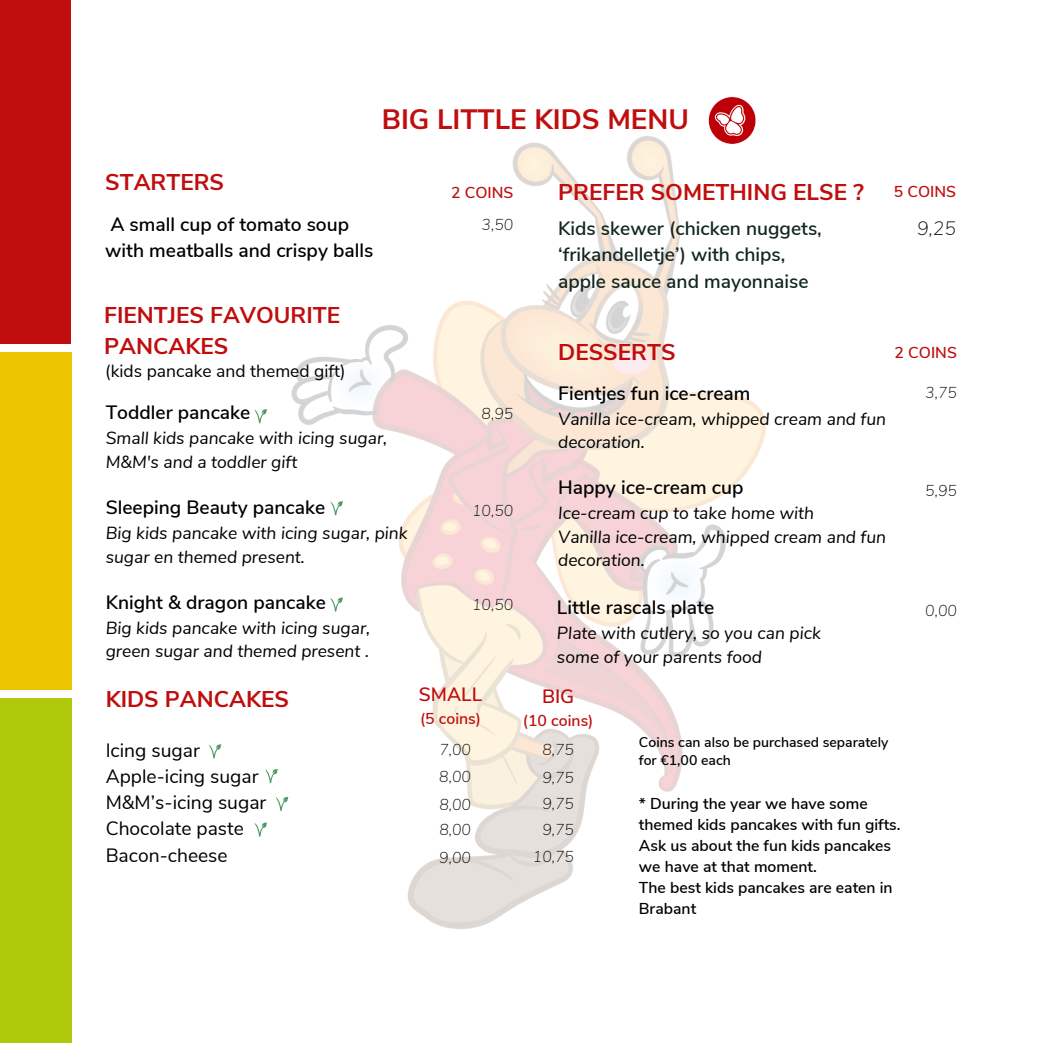
<style>
.page{position:relative;width:1043px;height:1043px;background:#fff}
.page>*{position:absolute;margin:0;border:0;box-sizing:border-box;transform-origin:0 0}
.t1{font:700 28px "Nunito Sans";color:#c00d0d}
.t2{font:700 22.75px "Nunito Sans";color:#c00d0d}
.t3{font:600 19.25px "Nunito Sans";color:#000}
.t4{font:600 19.25px "Nunito Sans";color:#122620}
.t5{font:19.25px "Nunito Sans";color:#000}
.t6{font:600 19.25px "Nunito Sans";color:#c00d0d}
.t7{font:italic 200 19.25px "Nunito Sans";color:#000}
.t8{font:italic 17.5px/23.6px "Nunito Sans";color:#000}
.t9{font:17.5px "Nunito Sans";color:#000}
.t10{font:600 15.75px/21px "Nunito Sans";color:#000}
.t11{font:italic 200 15.75px "Nunito Sans";color:#000}
.t12{font:600 15.75px "Nunito Sans";color:#c00d0d}
.t13{font:600 14px "Nunito Sans";color:#000}
</style>
<div class="page">
<div style="left:0;top:0;width:71px;height:344px;background:#c00d0d"></div>
<div style="left:0;top:352px;width:72px;height:338px;background:#ecc500"></div>
<div style="left:0;top:698px;width:72px;height:344px;background:#afca0b"></div>
<img style="left:269px;top:136px;width:497px;height:793px">
<img style="left:706px;top:96px;width:51px;height:49px">
<svg style="left:254px;top:409px;width:13px;height:14px"></svg>
<svg style="left:330px;top:501px;width:13px;height:14px"></svg>
<svg style="left:330px;top:597px;width:13px;height:14px"></svg>
<svg style="left:208px;top:744px;width:13px;height:14px"></svg>
<svg style="left:265px;top:768px;width:13px;height:14px"></svg>
<svg style="left:275px;top:796px;width:13px;height:14px"></svg>
<svg style="left:254px;top:822px;width:13px;height:14px"></svg>
<p class="t1" style="left:382px;top:101px;width:308px">BIG LITTLE KIDS MENU</p>
<p class="t2" style="left:105px;top:167px;width:120px">STARTERS</p>
<p class="t3" style="left:110px;top:211px;width:240px">A small cup of tomato soup</p>
<p class="t3" style="left:105px;top:237px;width:269px">with meatballs and crispy balls</p>
<p class="t2" style="left:558px;top:177px;width:307px">PREFER SOMETHING ELSE ?</p>
<p class="t4" style="left:558px;top:216px;width:265px">Kids skewer (chicken nuggets,</p>
<p class="t4" style="left:558px;top:242px;width:229px">‘frikandelletje’) with chips,</p>
<p class="t4" style="left:558px;top:268px;width:252px">apple sauce and mayonnaise</p>
<p class="t12" style="left:451px;top:182px;width:64px">2 COINS</p>
<p class="t12" style="left:893px;top:181px;width:64px">5 COINS</p>
<p class="t7" style="left:916px;top:216px;width:40px">9,25</p>
<p class="t11" style="left:481px;top:214px;width:33px">3,50</p>
<p class="t2" style="left:104px;top:299px;width:237px">FIENTJES FAVOURITE</p>
<p class="t2" style="left:104px;top:331px;width:126px">PANCAKES</p>
<p class="t9" style="left:105px;top:359px;width:242px">(kids pancake and themed gift)</p>
<p class="t3" style="left:106px;top:400px;width:146px">Toddler pancake</p>
<p class="t8" style="left:106px;top:426px;width:283px">Small kids pancake with icing sugar,<br>M&amp;M's and a toddler gift</p>
<p class="t3" style="left:106px;top:494px;width:221px">Sleeping Beauty pancake</p>
<p class="t8" style="left:106px;top:521px;width:303px">Big kids pancake with icing sugar, pink sugar en themed present.</p>
<p class="t3" style="left:106px;top:589px;width:222px">Knight &amp; dragon pancake</p>
<p class="t8" style="left:106px;top:615px;width:266px">Big kids pancake with icing sugar, green sugar and themed present .</p>
<p class="t2" style="left:106px;top:683px;width:185px">KIDS PANCAKES</p>
<p class="t5" style="left:106px;top:737px;width:96px">Icing sugar</p>
<p class="t5" style="left:106px;top:763px;width:154px">Apple-icing sugar</p>
<p class="t5" style="left:106px;top:789px;width:162px">M&amp;M’s-icing sugar</p>
<p class="t5" style="left:106px;top:815px;width:140px">Chocolate paste</p>
<p class="t5" style="left:106px;top:842px;width:123px">Bacon-cheese</p>
<p class="t11" style="left:481px;top:403px;width:33px">8,95</p>
<p class="t11" style="left:472px;top:500px;width:43px">10,50</p>
<p class="t11" style="left:472px;top:594px;width:43px">10,50</p>
<p class="t6" style="left:419px;top:681px;width:65px">SMALL</p>
<p class="t12" style="left:420px;top:707px;width:63px">(5 coins)</p>
<p class="t11" style="left:439px;top:739px;width:33px">7,00</p>
<p class="t11" style="left:439px;top:765px;width:33px">8,00</p>
<p class="t11" style="left:439px;top:793px;width:33px">8,00</p>
<p class="t11" style="left:439px;top:819px;width:33px">8,00</p>
<p class="t11" style="left:439px;top:846px;width:33px">9,00</p>
<p class="t2" style="left:558px;top:337px;width:119px">DESSERTS</p>
<p class="t3" style="left:558px;top:380px;width:194px">Fientjes fun ice-cream</p>
<p class="t8" style="left:558px;top:407px;width:329px">Vanilla ice-cream, whipped cream and fun decoration.</p>
<p class="t3" style="left:558px;top:474px;width:187px">Happy ice-cream cup</p>
<p class="t8" style="left:558px;top:501px;width:257px">Ice-cream cup to take home with</p>
<p class="t8" style="left:558px;top:525px;width:329px">Vanilla ice-cream, whipped cream and fun decoration.</p>
<p class="t12" style="left:894px;top:342px;width:64px">2 COINS</p>
<p class="t11" style="left:924px;top:382px;width:33px">3,75</p>
<p class="t11" style="left:924px;top:480px;width:33px">5,95</p>
<p class="t3" style="left:557px;top:594px;width:159px">Little rascals plate</p>
<p class="t8" style="left:557px;top:621px;width:265px">Plate with cutlery, so you can pick some of your parents food</p>
<p class="t6" style="left:542px;top:683px;width:34px">BIG</p>
<p class="t12" style="left:523px;top:709px;width:72px">(10 coins)</p>
<p class="t11" style="left:924px;top:599px;width:33px">0,00</p>
<p class="t11" style="left:542px;top:739px;width:33px">8,75</p>
<p class="t11" style="left:542px;top:766px;width:33px">9,75</p>
<p class="t11" style="left:542px;top:792px;width:33px">9,75</p>
<p class="t11" style="left:542px;top:818px;width:33px">9,75</p>
<p class="t11" style="left:532px;top:845px;width:43px">10,75</p>
<p class="t13" style="left:638px;top:732px;width:251px">Coins can also be purchased separately</p>
<p class="t13" style="left:638px;top:751px;width:93px">for €1,00 each</p>
<p class="t10" style="left:638px;top:792px;width:263px">* During the year we have some themed kids pancakes with fun gifts.</p>
<p class="t10" style="left:638px;top:834px;width:254px">Ask us about the fun kids pancakes</p>
<p class="t10" style="left:638px;top:855px;width:179px">we have at that moment.</p>
<p class="t10" style="left:638px;top:876px;width:255px">The best kids pancakes are eaten in<br>Brabant</p>
</div>
